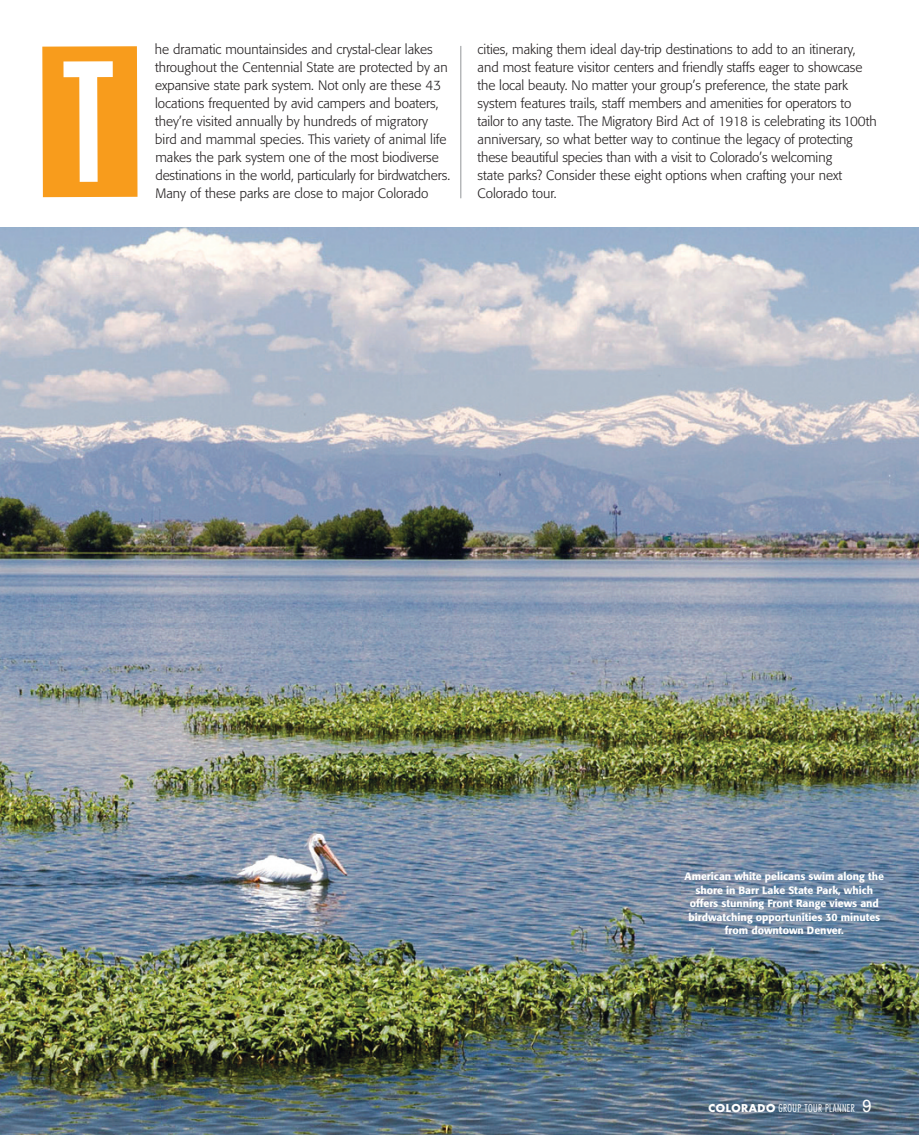
<style>
.page{position:relative;width:919px;height:1135px;background:#fff}
.page>*{position:absolute;margin:0;border:0;box-sizing:border-box;transform-origin:0 0}
.t1{font:900 extra-condensed 169.05px "Helvetica";color:#fff}
.t2{font:300 13.5px/18px "Formata";color:#231f20}
.t3{font:500 10.5px/13.5px "Formata";color:#fff;text-align:center}
.t4{font:300 condensed 10.5px "Futura";letter-spacing:.04em;color:#fff}
.s1{font-weight:700;font-stretch:normal}
</style>
<div class="page">
<img style="left:0;top:227px;width:918px;height:907px">
<div style="left:42px;top:46px;width:95px;height:151px;background:#f89c1c"></div>
<hr style="left:460px;top:46px;width:1px;height:152px;background:#939598">
<svg style="left:862px;top:1099px;width:8px;height:12px"></svg>
<h1 class="t1" style="left:62px;top:61px;width:55px">T</h1>
<p class="t2" style="left:155px;top:41px;width:296px">he dramatic mountainsides and crystal-clear lakes throughout the Centennial State are protected by an expansive state park system. Not only are these 43 locations frequented by avid campers and boaters, they’re visited annually by hundreds of migratory bird and mammal species. This variety of animal life makes the park system one of the most biodiverse destinations in the world, particularly for birdwatchers.<br>Many of these parks are close to major Colorado</p>
<p class="t2" style="left:477px;top:41px;width:400px">cities, making them ideal day-trip destinations to add to an itinerary, and most feature visitor centers and friendly staffs eager to showcase the local beauty. No matter your group’s preference, the state park system features trails, staff members and amenities for operators to tailor to any taste. The Migratory Bird Act of 1918 is celebrating its100th anniversary, so what better way to continue the legacy of protecting these beautiful species than with a visit to Colorado’s welcoming<br>state parks? Consider these eight options when crafting your next</p>
<p class="t2" style="left:477px;top:185px;width:81px">Colorado tour.</p>
<p class="t3" style="left:684px;top:870px;width:201px">American white pelicans swim along the shore in Barr Lake State Park, which offers stunning Front Range views and birdwatching opportunities 30 minutes from downtown Denver.</p>
<p class="t4" style="left:708px;top:1103px;width:148px"><span class="s1">COLORADO</span> GROUP TOUR PLANNER</p>
</div>
